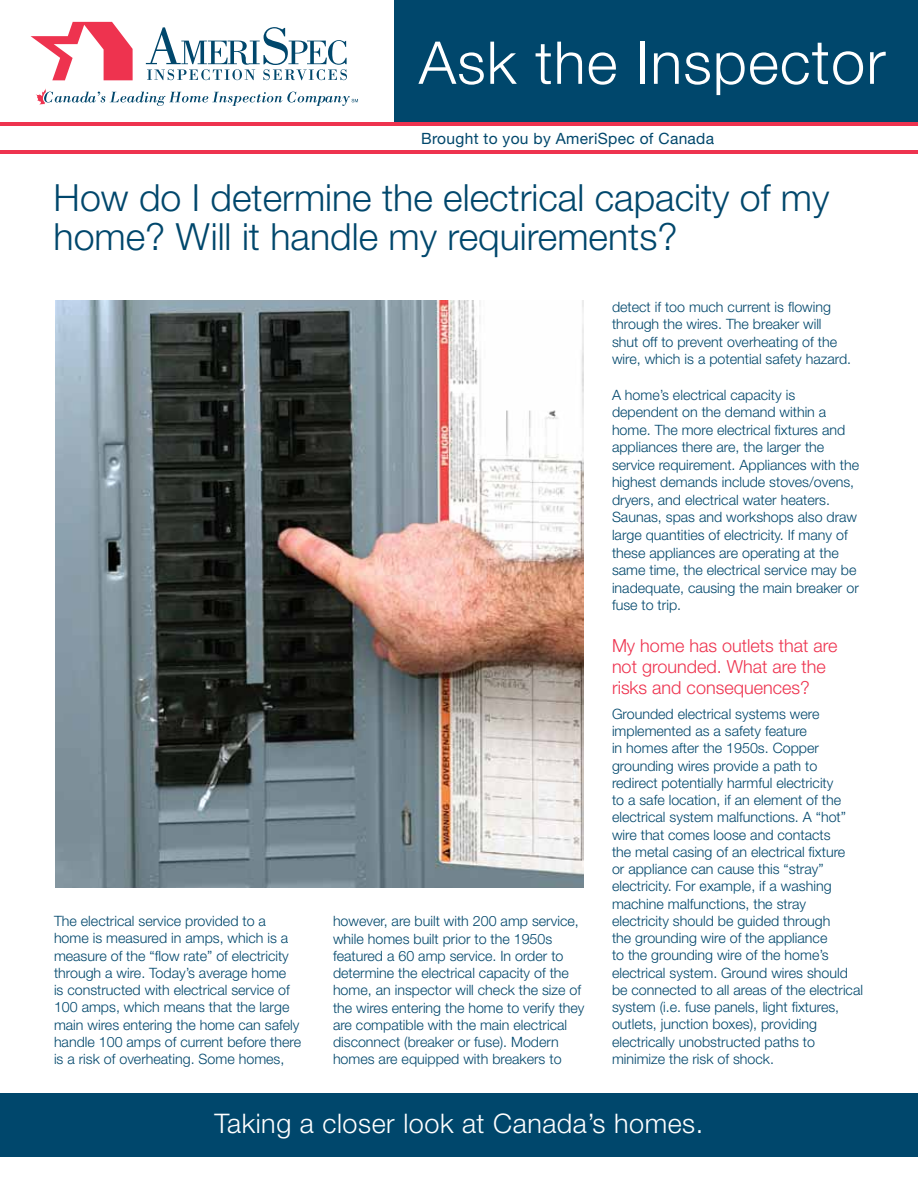
<style>
.page{position:relative;width:918px;height:1188px;background:#fff}
.page>*{position:absolute;margin:0;border:0;box-sizing:border-box;transform-origin:0 0}
.t1{font:300 59.1px "Helvetica Neue";letter-spacing:.02em;color:#fff}
.t2{font:300 37.5px/39px "Helvetica Neue";color:#00476c}
.t3{font:300 27px "Helvetica Neue";letter-spacing:.02em;color:#fff}
.t4{font:300 18px/21px "Helvetica Neue";color:#ee334f}
.t5{font:15.6px "Helvetica Neue";letter-spacing:.02em;color:#00476c}
.t6{font:300 14.25px/17.2px "Helvetica Neue";color:#00476c}
.s1{font-size:61.2px}
</style>
<div class="page">
<div style="left:394px;top:0;width:524px;height:124px;background:#00476c"></div>
<svg style="left:31px;top:22px;width:102px;height:58px"></svg>
<svg style="left:146px;top:27px;width:201px;height:53px"></svg>
<svg style="left:36px;top:88px;width:322px;height:18px"></svg>
<hr style="left:0;top:123px;width:918px;height:3px;background:#ee334f">
<hr style="left:0;top:150px;width:918px;height:3px;background:#ee334f">
<div style="left:0;top:1093px;width:918px;height:63px;background:#00476c"></div>
<img style="left:55px;top:301px;width:529px;height:587px">
<h1 class="t1" style="left:419px;top:27px;width:468px">Ask the Inspec<span class="s1">tor</span></h1>
<p class="t5" style="left:421px;top:129px;width:295px">Brought to you by AmeriSpec of Canada</p>
<h2 class="t2" style="left:54px;top:177px;width:777px">How do I determine the electrical capacity of my home? Will it handle my requirements?</h2>
<p class="t6" style="left:54px;top:912px;width:249px">The electrical service provided to a home is measured in amps, which is a measure of the “flow rate” of electricity through a wire. Today’s average home<br>is constructed with electrical service of 100 amps, which means that the large main wires entering the home can safely handle 100 amps of current before there is a risk of overheating. Some homes,</p>
<p class="t6" style="left:333px;top:912px;width:253px">however, are built with 200 amp service, while homes built prior to the 1950s featured a 60 amp service. In order to determine the electrical capacity of the home, an inspector will check the size of the wires entering the home to verify they are compatible with the main electrical disconnect (breaker or fuse). Modern homes are equipped with breakers to</p>
<p class="t6" style="left:612px;top:298px;width:241px">detect if too much current is flowing through the wires. The breaker will shut off to prevent overheating of the wire, which is a potential safety hazard.</p>
<p class="t6" style="left:612px;top:385px;width:249px">A home’s electrical capacity is dependent on the demand within a home. The more electrical fixtures and appliances there are, the larger the service requirement. Appliances with the highest demands include stoves/ovens, dryers, and electrical water heaters.<br>Saunas, spas and workshops also draw large quantities of electricity. If many of these appliances are operating at the same time, the electrical service may be inadequate, causing the main breaker or fuse to trip.</p>
<p class="t4" style="left:612px;top:635px;width:227px">My home has outlets that are not grounded. What are the risks and consequences?</p>
<p class="t6" style="left:612px;top:705px;width:253px">Grounded electrical systems were implemented as a safety feature<br>in homes after the 1950s. Copper grounding wires provide a path to redirect potentially harmful electricity<br>to a safe location, if an element of the electrical system malfunctions. A “hot” wire that comes loose and contacts<br>the metal casing of an electrical fixture<br>or appliance can cause this “stray” electricity. For example, if a washing machine malfunctions, the stray electricity should be guided through<br>the grounding wire of the appliance<br>to the grounding wire of the home’s electrical system. Ground wires should be connected to all areas of the electrical system (i.e. fuse panels, light fixtures, outlets, junction boxes), providing electrically unobstructed paths to minimize the risk of shock.</p>
<h3 class="t3" style="left:215px;top:1107px;width:490px">Taking a closer look at Canada’s homes.</h3>
</div>
